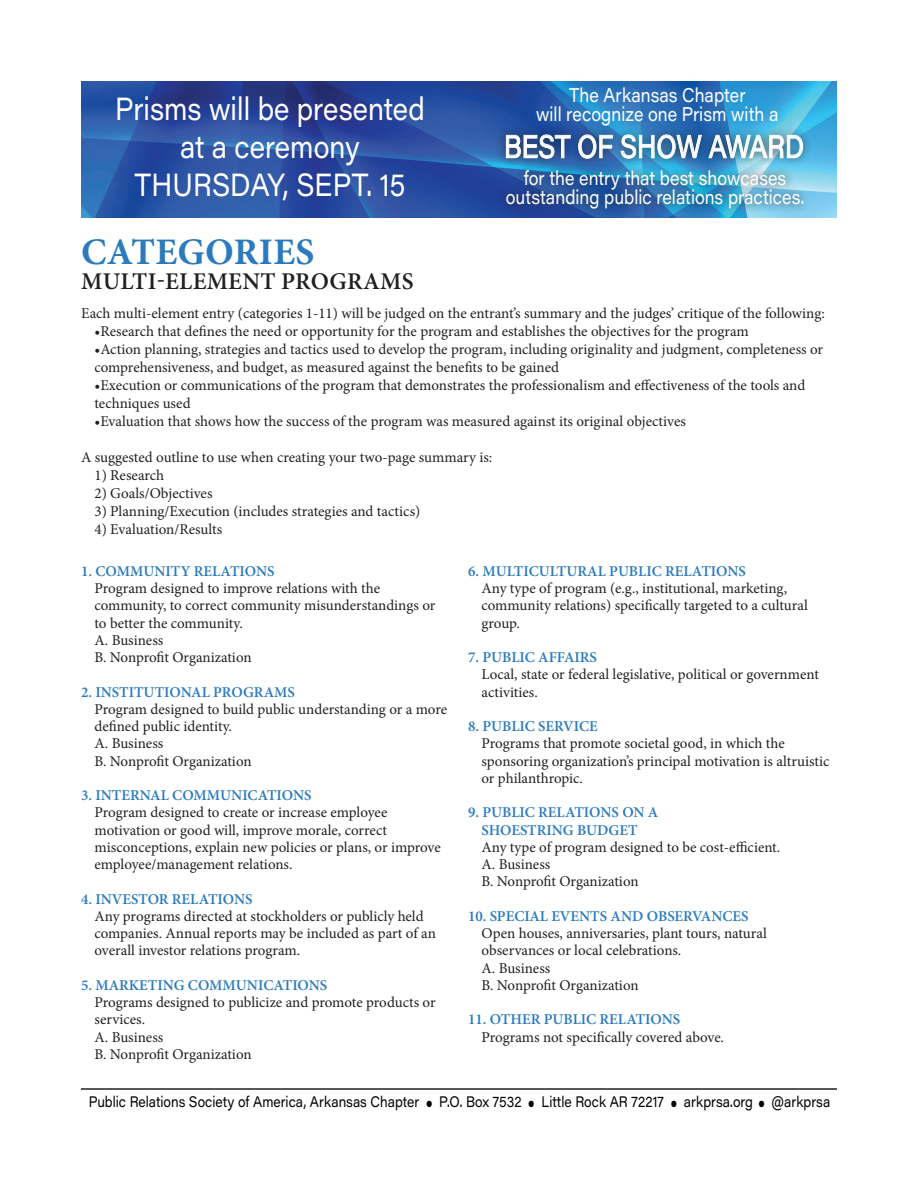
<style>
.page{position:relative;width:918px;height:1188px;background:#fff}
.page>*{position:absolute;margin:0;border:0;box-sizing:border-box;transform-origin:0 0}
.t1{font:700 37.5px "Minion Pro";letter-spacing:.01em;color:#2a7abd}
.t2{font:31.5px "Acumin Pro Wide";color:#fff;scale:.8 1}
.t3{font:31.5px "Acumin Pro Wide";color:#fff;scale:.74 1}
.t4{font:600 24px "Minion Pro";letter-spacing:.01em;color:#231f20}
.t5{font:19.5px "Acumin Pro Wide";color:#fff;scale:.8 1}
.t6{font:15px/17.2px "Minion Pro";color:#231f20}
.t7{font:600 15px "Minion Pro";color:#2a7abd}
.t8{font:15px "Acumin Pro Wide";color:#000;scale:.8 1}
</style>
<div class="page">
<img style="left:81px;top:81px;width:756px;height:136px">
<div style="left:496px;top:125px;width:316px;height:43px;background:#231f20;opacity:.75"></div>
<svg style="left:506px;top:134px;width:65px;height:25px;background:#5f79a5"></svg>
<svg style="left:578px;top:134px;width:35px;height:25px"></svg>
<svg style="left:620px;top:134px;width:82px;height:27px;background:#5e90b6"></svg>
<svg style="left:708px;top:128px;width:95px;height:33px;background:#76a9c3"></svg>
<div style="left:528px;top:78px;width:258px;height:56px;background:#2a7abd;opacity:.75"></div>
<div style="left:497px;top:161px;width:316px;height:57px;background:#231f20;opacity:.75"></div>
<hr style="left:81px;top:1088px;width:756px;height:2px;background:#231f20">
<p class="t2" style="left:115px;top:87px;width:389px">Prisms will be presented</p>
<p class="t2" style="left:180px;top:124px;width:226px">at a ceremony</p>
<p class="t2" style="left:134px;top:162px;width:340px">THURSDAY, SEPT. 15</p>
<p class="t5" style="left:569px;top:81px;width:222px">The Arkansas Chapter</p>
<p class="t5" style="left:536px;top:101px;width:305px">will recognize one Prism with a</p>
<p class="t3" style="left:504px;top:124px;width:407px">BEST OF SHOW AWARD</p>
<p class="t5" style="left:524px;top:164px;width:330px">for the entry that best showcases</p>
<p class="t5" style="left:506px;top:184px;width:375px">outstanding public relations practices.</p>
<p class="t1" style="left:81px;top:225px;width:235px">CATEGORIES</p>
<p class="t4" style="left:81px;top:265px;width:334px">MULTI-ELEMENT PROGRAMS</p>
<p class="t6" style="left:81px;top:305px;width:745px">Each multi-element entry (categories 1-11) will be judged on the entrant’s summary and the judges’ critique of the following:</p>
<p class="t6" style="left:94px;top:323px;width:656px">•Research that defines the need or opportunity for the program and establishes the objectives for the program</p>
<p class="t6" style="left:94px;top:340px;width:730px;line-height:18px">•Action planning, strategies and tactics used to develop the program, including originality and judgment, completeness or comprehensiveness, and budget, as measured against the benefits to be gained</p>
<p class="t6" style="left:94px;top:376px;width:712px;line-height:18px">•Execution or communications of the program that demonstrates the professionalism and effectiveness of the tools and techniques used</p>
<p class="t6" style="left:94px;top:413px;width:593px">•Evaluation that shows how the success of the program was measured against its original objectives</p>
<p class="t6" style="left:81px;top:449px;width:413px">A suggested outline to use when creating your two-page summary is:</p>
<p class="t6" style="left:94px;top:467px;width:71px">1) Research</p>
<p class="t6" style="left:94px;top:485px;width:120px">2) Goals/Objectives</p>
<p class="t6" style="left:94px;top:503px;width:327px">3) Planning/Execution (includes strategies and tactics)</p>
<p class="t6" style="left:94px;top:521px;width:129px">4) Evaluation/Results</p>
<p class="t7" style="left:81px;top:561px;width:195px">1. COMMUNITY RELATIONS</p>
<p class="t6" style="left:94px;top:580px;width:342px">Program designed to improve relations with the community, to correct community misunderstandings or to better the community.</p>
<p class="t6" style="left:94px;top:632px;width:70px">A. Business</p>
<p class="t6" style="left:94px;top:649px;width:159px">B. Nonprofit Organization</p>
<p class="t7" style="left:81px;top:682px;width:215px">2. INSTITUTIONAL PROGRAMS</p>
<p class="t6" style="left:94px;top:701px;width:354px">Program designed to build public understanding or a more defined public identity.</p>
<p class="t6" style="left:94px;top:735px;width:70px">A. Business</p>
<p class="t6" style="left:94px;top:752px;width:159px">B. Nonprofit Organization</p>
<p class="t7" style="left:81px;top:785px;width:232px">3. INTERNAL COMMUNICATIONS</p>
<p class="t6" style="left:94px;top:804px;width:348px">Program designed to create or increase employee motivation or good will, improve morale, correct misconceptions, explain new policies or plans, or improve employee/management relations.</p>
<p class="t7" style="left:81px;top:889px;width:173px">4. INVESTOR RELATIONS</p>
<p class="t6" style="left:94px;top:908px;width:343px">Any programs directed at stockholders or publicly held companies. Annual reports may be included as part of an overall investor relations program.</p>
<p class="t7" style="left:81px;top:975px;width:248px">5. MARKETING COMMUNICATIONS</p>
<p class="t6" style="left:94px;top:994px;width:343px">Programs designed to publicize and promote products or services.</p>
<p class="t6" style="left:94px;top:1028px;width:70px">A. Business</p>
<p class="t6" style="left:94px;top:1046px;width:159px">B. Nonprofit Organization</p>
<p class="t7" style="left:468px;top:561px;width:279px">6. MULTICULTURAL PUBLIC RELATIONS</p>
<p class="t6" style="left:482px;top:580px;width:328px">Any type of program (e.g., institutional, marketing, community relations) specifically targeted to a cultural group.</p>
<p class="t7" style="left:468px;top:647px;width:131px">7. PUBLIC AFFAIRS</p>
<p class="t6" style="left:482px;top:666px;width:339px">Local, state or federal legislative, political or government activities.</p>
<p class="t7" style="left:468px;top:716px;width:131px">8. PUBLIC SERVICE</p>
<p class="t6" style="left:482px;top:735px;width:350px">Programs that promote societal good, in which the sponsoring organization’s principal motivation is altruistic or philanthropic.</p>
<p class="t7" style="left:468px;top:802px;width:192px">9. PUBLIC RELATIONS ON A</p>
<p class="t7" style="left:482px;top:820px;width:157px">SHOESTRING BUDGET</p>
<p class="t6" style="left:482px;top:839px;width:300px">Any type of program designed to be cost-efficient.</p>
<p class="t6" style="left:482px;top:856px;width:70px">A. Business</p>
<p class="t6" style="left:482px;top:873px;width:159px">B. Nonprofit Organization</p>
<p class="t7" style="left:468px;top:906px;width:282px">10. SPECIAL EVENTS AND OBSERVANCES</p>
<p class="t6" style="left:482px;top:925px;width:287px">Open houses, anniversaries, plant tours, natural observances or local celebrations.</p>
<p class="t6" style="left:482px;top:959px;width:70px">A. Business</p>
<p class="t6" style="left:482px;top:977px;width:159px">B. Nonprofit Organization</p>
<p class="t7" style="left:468px;top:1009px;width:214px">11. OTHER PUBLIC RELATIONS</p>
<p class="t6" style="left:482px;top:1028px;width:244px">Programs not specifically covered above.</p>
<p class="t8" style="left:89px;top:1091px;width:929px">Public Relations Society of America, Arkansas Chapter ● P.O. Box 7532 ● Little Rock AR 72217 ● arkprsa.org ● @arkprsa</p>
</div>
